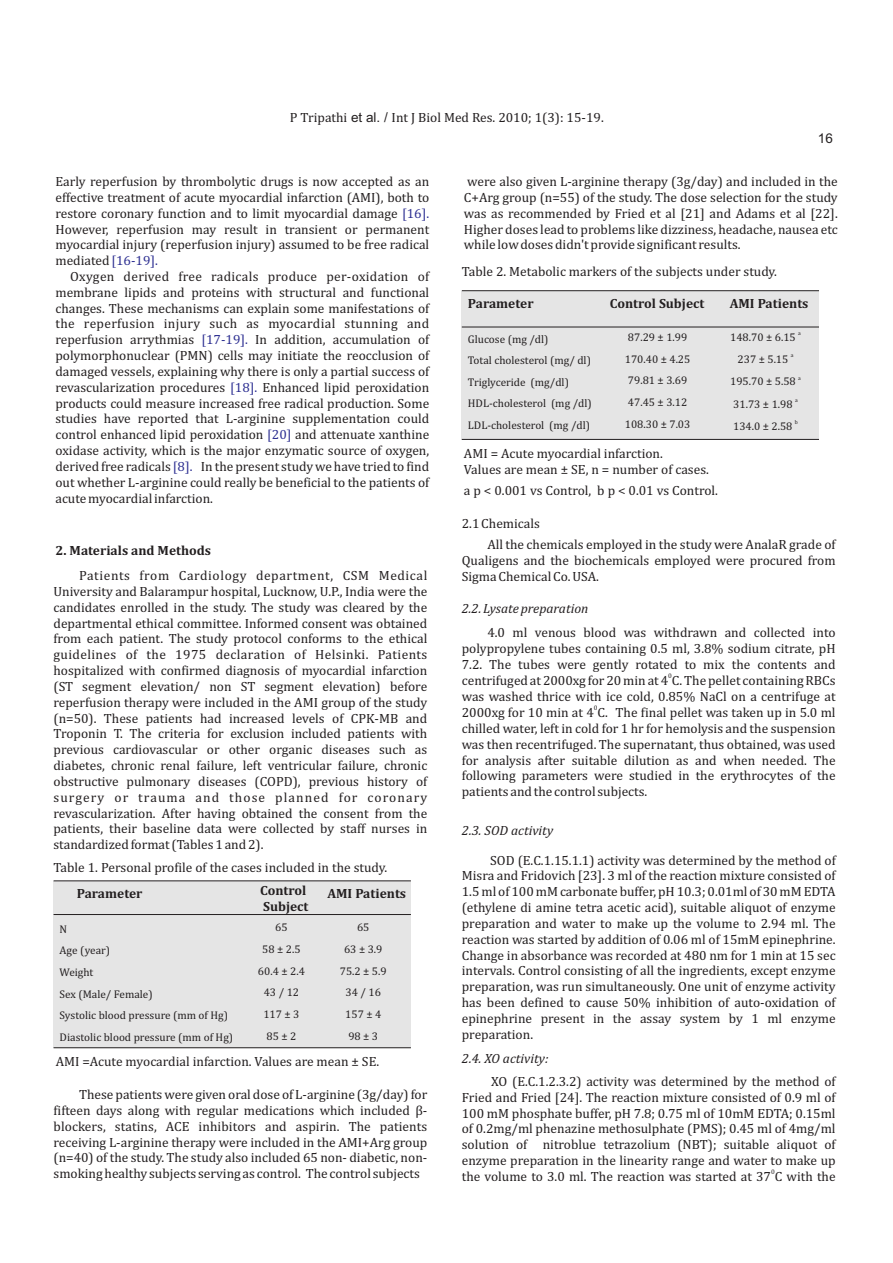
<style>
.page{position:relative;width:893px;height:1263px;background:#fff}
.page>*{position:absolute;margin:0;border:0;box-sizing:border-box;transform-origin:0 0}
.t1{font:13.5px/15.9px "Cambria";color:#231f20;text-align:justify}
.t2{font:700 13.5px/15.9px "Cambria";color:#231f20}
.t3{font:italic 13.5px "Cambria";color:#231f20}
.t4{font:13.5px "Cambria";color:#2e3092}
.t5{font:13.5px "Arial";color:#231f20}
.t6{font:11.25px/21.9px "Cambria";color:#231f20}
.t7{font:6.75px "Cambria";color:#231f20}
.t8{font:5.7px "Cambria";color:#231f20}
.s1{font-family:"Arial"}
.s2{color:#2e3092}
</style>
<div class="page">
<div style="left:54px;top:881px;width:357px;height:167px;background:#e5e5e5"></div>
<hr style="left:54px;top:914px;width:357px;height:1px;background:#231f20">
<hr style="left:54px;top:880px;width:357px;height:1px;background:#231f20">
<hr style="left:54px;top:1047px;width:357px;height:1px;background:#231f20">
<div style="left:462px;top:291px;width:357px;height:148px;background:#e5e5e5"></div>
<hr style="left:462px;top:327px;width:357px;height:1px;background:#231f20">
<hr style="left:462px;top:290px;width:357px;height:1px;background:#231f20">
<hr style="left:462px;top:439px;width:357px;height:1px;background:#231f20">
<p class="t1" style="left:290px;top:110px;width:315px">P Tripathi <span class="s1">et al. /</span> Int J Biol Med Res. 2010; 1(3): 15-19.</p>
<p class="t5" style="left:818px;top:133px;width:17px">16</p>
<p class="t1" style="left:55px;top:174px;width:375px">Early reperfusion by thrombolytic drugs is now accepted as an effective treatment of acute myocardial infarction (AMI), both to restore coronary function and to limit myocardial damage <span class="s2">[16].<br></span>However, reperfusion may result in transient or permanent myocardial injury (reperfusion injury) assumed to be free radical mediated<span class="s2">[16-19].</span></p>
<p class="t1" style="left:55px;top:269px;width:375px;text-indent:15px">Oxygen derived free radicals produce per-oxidation of membrane lipids and proteins with structural and functional changes. These mechanisms can explain some manifestations of the reperfusion injury such as myocardial stunning and reperfusion arrythmias</p>
<p class="t1" style="left:55px;top:333px;width:375px;text-indent:200px">In addition, accumulation of polymorphonuclear (PMN) cells may initiate the reocclusion of damaged vessels, explaining why there is only a partial success of revascularization procedures <span class="s2">[18].</span> Enhanced lipid peroxidation products could measure increased free radical production. Some studies have reported that L-arginine supplementation could control enhanced lipid peroxidation <span class="s2">[20]</span> and attenuate xanthine oxidase activity, which is the major enzymatic source of oxygen, derived free radicals<span class="s2">[8].</span></p>
<p class="t4" style="left:201px;top:334px;width:48px">[17-19].</p>
<p class="t1" style="left:55px;top:459px;width:375px;text-indent:145px">In the present study we have tried to find out whether L-arginine could really be beneficial to the patients of acute myocardial infarction.</p>
<p class="t2" style="left:55px;top:543px;width:157px">2. Materials and Methods</p>
<p class="t1" style="left:53px;top:568px;width:375px;text-indent:26px">Patients from Cardiology department, CSM Medical University and Balarampur hospital, Lucknow, U.P., India were the candidates enrolled in the study. The study was cleared by the departmental ethical committee. Informed consent was obtained from each patient. The study protocol conforms to the ethical guidelines of the 1975 declaration of Helsinki. Patients hospitalized with confirmed diagnosis of myocardial infarction (ST segment elevation/ non ST segment elevation) before reperfusion therapy were included in the AMI group of the study (n=50). These patients had increased levels of CPK-MB and Troponin T. The criteria for exclusion included patients with previous cardiovascular or other organic diseases such as diabetes, chronic renal failure, left ventricular failure, chronic obstructive pulmonary diseases (COPD), previous history of surgery or trauma and those planned for coronary revascularization. After having obtained the consent from the patients, their baseline data were collected by staff nurses in standardized format (Tables 1 and 2).</p>
<p class="t1" style="left:464px;top:174px;width:375px">were also given L-arginine therapy (3g/day) and included in the C+Arg group (n=55) of the study. The dose selection for the study was as recommended by Fried et al [21] and Adams et al [22].<br>Higher doses lead to problems like dizziness, headache, nausea etc while low doses didn't provide significant results.</p>
<p class="t1" style="left:462px;top:264px;width:317px">Table 2. Metabolic markers of the subjects under study.</p>
<p class="t2" style="left:468px;top:296px;width:67px">Parameter</p>
<p class="t6" style="left:468px;top:329px;width:125px">Glucose (mg /dl)<br>Total cholesterol (mg/ dl)<br>Triglyceride (mg/dl)<br>HDL-cholesterol (mg /dl)<br>LDL-cholesterol (mg /dl)</p>
<p class="t6" style="left:625px;top:327px;width:67px">87.29 ± 1.99<br>170.40 ± 4.25<br>79.81 ± 3.69<br>47.45 ± 3.12<br>108.30 ± 7.03</p>
<p class="t8" style="left:798px;top:331px;width:4px">a</p>
<p class="t2" style="left:610px;top:296px;width:96px">Control Subject</p>
<p class="t2" style="left:730px;top:296px;width:80px">AMI Patients</p>
<p class="t6" style="left:730px;top:327px;width:67px">148.70 ± 6.15</p>
<p class="t8" style="left:791px;top:353px;width:4px">a</p>
<p class="t6" style="left:737px;top:349px;width:52px">237 ± 5.15</p>
<p class="t8" style="left:798px;top:375px;width:4px">a</p>
<p class="t6" style="left:730px;top:371px;width:67px">195.70 ± 5.58</p>
<p class="t8" style="left:795px;top:398px;width:4px">a</p>
<p class="t6" style="left:733px;top:394px;width:61px">31.73 ± 1.98</p>
<p class="t8" style="left:795px;top:420px;width:5px">b</p>
<p class="t6" style="left:733px;top:416px;width:61px">134.0 ± 2.58</p>
<p class="t1" style="left:464px;top:447px;width:246px">AMI = Acute myocardial infarction.<br>Values are mean ± SE, n = number of cases.</p>
<p class="t1" style="left:464px;top:483px;width:256px">a p &lt; 0.001 vs Control, b p &lt; 0.01 vs Control.</p>
<p class="t1" style="left:487px;top:514px;width:350px;line-height:21.1px;text-indent:-26px">2.1 Chemicals<br>All the chemicals employed in the study were AnalaR grade of</p>
<p class="t1" style="left:462px;top:553px;width:375px">Qualigens and the biochemicals employed were procured from<br>Sigma Chemical Co. USA.</p>
<p class="t3" style="left:462px;top:602px;width:128px">2.2. Lysate preparation</p>
<p class="t1" style="left:462px;top:626px;width:375px;text-indent:26px">4.0 ml venous blood was withdrawn and collected into polypropylene tubes containing 0.5 ml, 3.8% sodium citrate, pH 7.2. The tubes were gently rotated to mix the contents and</p>
<p class="t7" style="left:668px;top:673px;width:5px">0</p>
<p class="t1" style="left:462px;top:673px;width:375px">centrifuged at 2000xg for 20 min at 4 C. The pellet containing RBCs was washed thrice with ice cold, 0.85% NaCl on a centrifuge at</p>
<p class="t7" style="left:594px;top:705px;width:5px">0</p>
<p class="t1" style="left:462px;top:705px;width:375px">2000xg for 10 min at 4 C. The final pellet was taken up in 5.0 ml chilled water, left in cold for 1 hr for hemolysis and the suspension was then recentrifuged. The supernatant, thus obtained, was used for analysis after suitable dilution as and when needed. The following parameters were studied in the erythrocytes of the patients and the control subjects.</p>
<p class="t3" style="left:462px;top:825px;width:93px">2.3. SOD activity</p>
<p class="t1" style="left:54px;top:860px;width:335px">Table 1. Personal profile of the cases included in the study.</p>
<p class="t1" style="left:462px;top:853px;width:376px;text-indent:28px">SOD (E.C.1.15.1.1) activity was determined by the method of Misra and Fridovich [23]. 3 ml of the reaction mixture consisted of 1.5 ml of 100 mM carbonate buffer, pH 10.3; 0.01ml of 30 mM EDTA (ethylene di amine tetra acetic acid), suitable aliquot of enzyme preparation and water to make up the volume to 2.94 ml. The reaction was started by addition of 0.06 ml of 15mM epinephrine.<br>Change in absorbance was recorded at 480 nm for 1 min at 15 sec intervals. Control consisting of all the ingredients, except enzyme preparation, was run simultaneously. One unit of enzyme activity has been defined to cause 50% inhibition of auto-oxidation of epinephrine present in the assay system by 1 ml enzyme preparation.</p>
<p class="t1" style="left:462px;top:1074px;width:375px;text-indent:29px">XO (E.C.1.2.3.2) activity was determined by the method of Fried and Fried [24]. The reaction mixture consisted of 0.9 ml of 100 mM phosphate buffer, pH 7.8; 0.75 ml of 10mM EDTA; 0.15ml of 0.2mg/ml phenazine methosulphate (PMS); 0.45 ml of 4mg/ml solution of nitroblue tetrazolium (NBT); suitable aliquot of enzyme preparation in the linearity range and water to make up</p>
<p class="t7" style="left:771px;top:1169px;width:5px">0</p>
<p class="t1" style="left:462px;top:1169px;width:375px">the volume to 3.0 ml. The reaction was started at 37 C with the</p>
<p class="t2" style="left:260px;top:883px;width:50px">Control<br>Subject</p>
<p class="t2" style="left:327px;top:886px;width:80px">AMI Patients</p>
<p class="t2" style="left:77px;top:886px;width:67px">Parameter</p>
<p class="t6" style="left:60px;top:919px;width:175px">N<br>Age (year)<br>Weight<br>Sex (Male/ Female)<br>Systolic blood pressure (mm of Hg)<br>Diastolic blood pressure (mm of Hg)</p>
<p class="t6" style="left:258px;top:917px;width:48px;text-align:center">65<br>58 ± 2.5<br>60.4 ± 2.4<br>43 / 12<br>117 ± 3<br>85 ± 2</p>
<p class="t6" style="left:340px;top:917px;width:48px;text-align:center">65<br>63 ± 3.9<br>75.2 ± 5.9<br>34 / 16<br>157 ± 4<br>98 ± 3</p>
<p class="t3" style="left:462px;top:1052px;width:88px">2.4. XO activity:</p>
<p class="t1" style="left:56px;top:1054px;width:325px">AMI =Acute myocardial infarction. Values are mean ± SE.</p>
<p class="t1" style="left:54px;top:1087px;width:375px;text-indent:26px">These patients were given oral dose of L-arginine (3g/day) for fifteen days along with regular medications which included â&shy;blockers, statins, ACE inhibitors and aspirin. The patients receiving L-arginine therapy were included in the AMI+Arg group (n=40) of the study. The study also included 65 non- diabetic, non&shy;smoking healthy subjects serving as control. The control subjects</p>
</div>
